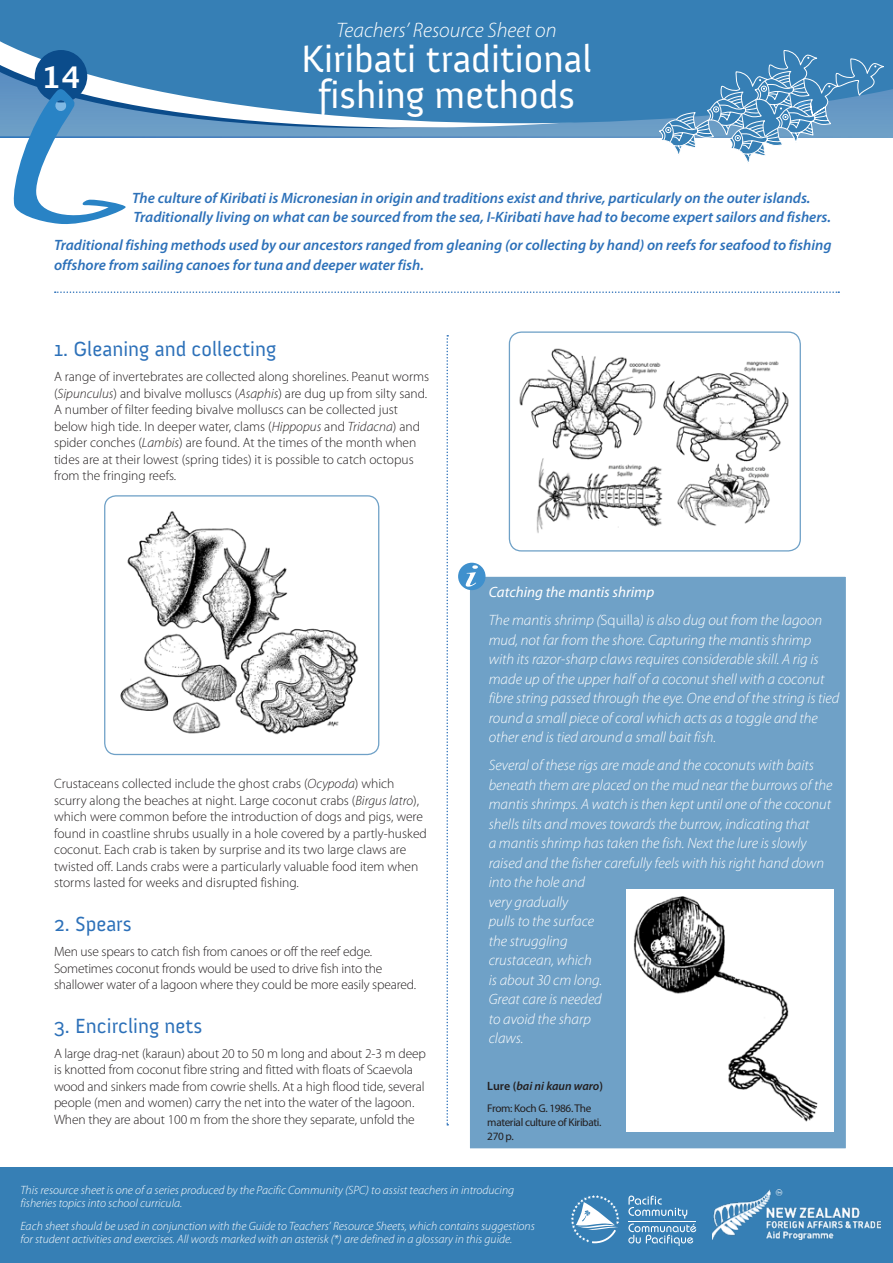
<style>
.page{position:relative;width:893px;height:1263px;background:#fff}
.page>*{position:absolute;margin:0;border:0;box-sizing:border-box;transform-origin:0 0}
.TITLES{font:39px/36px "Anivers";color:#fff;text-align:center}
.t1{font:700 30px "Lucida Grande";color:#fff}
.Heading_1{font:21px "Anivers";color:#2d71b9}
.Intro{font:italic 300 21px "Myriad Pro";color:#fff}
.boxed_text{font:italic 300 15px/19.5px "Myriad Pro";color:#fff}
.intro_bold_blue{font:italic 600 15px/19.5px "Myriad Pro";color:#2d71b9}
.boxed_text-2{font:italic 15px "Myriad Pro";color:#fff}
.body_text{font:300 13.5px/16.5px "Myriad Pro";color:#231f20}
.t2{font:italic 300 12px/13.5px "Myriad Pro";color:#fff}
.captions{font:italic 600 12px "Myriad Pro";color:#231f20}
.captions-2{font:11.25px/14px "Myriad Pro";letter-spacing:-.03em;color:#231f20}
.s1{font-style:italic}
.s2{font-style:normal}
</style>
<div class="page">
<div style="left:0;top:1167px;width:893px;height:96px;background:#367fb5"></div>
<svg style="left:628px;top:1195px;width:68px;height:51px"></svg>
<hr style="left:628px;top:1221px;width:68px;height:1px;background:#fff">
<svg style="left:571px;top:1195px;width:48px;height:48px"></svg>
<img style="left:712px;top:1190px;width:169px;height:50px">
<svg style="left:0;top:123px;width:893px;height:15px;background:#75a3c9"></svg>
<svg style="left:0;top:0;width:893px;height:123px;background:#4185b8"></svg>
<svg style="left:446px;top:335px;width:2px;height:790px"></svg>
<div style="left:35px;top:50px;width:52px;height:53px;background:#0b4c8b;border-radius:50%"></div>
<svg style="left:55px;top:291px;width:784px;height:2px"></svg>
<svg style="left:658px;top:50px;width:226px;height:113px"></svg>
<svg style="left:11px;top:86px;width:115px;height:138px"></svg>
<div style="left:465px;top:572px;width:385px;height:581px;background:#6fa1c7;border:4px solid #fff"></div>
<div style="left:458px;top:563px;width:28px;height:27px;background:#3f90cd;border-radius:50%"></div>
<svg style="left:466px;top:565px;width:12px;height:22px"></svg>
<div style="left:509px;top:331px;width:292px;height:220px;border:1px solid #6fa1c7;border-radius:12px"></div>
<img style="left:519px;top:348px;width:270px;height:185px">
<div style="left:104px;top:495px;width:275px;height:260px;border:1px solid #6fa1c7;border-radius:11px"></div>
<img style="left:120px;top:511px;width:239px;height:224px">
<img style="left:626px;top:890px;width:207px;height:241px">
<p class="t1" style="left:41px;top:53px;width:41px">14</p>
<p class="Intro" style="left:336px;top:17px;width:222px">Teachers’ Resource Sheet on</p>
<p class="TITLES" style="left:301px;top:41px;width:292px">Kiribati traditional fishing methods</p>
<p class="intro_bold_blue" style="left:132px;top:187px;width:700px">The culture of Kiribati is Micronesian in origin and traditions exist and thrive, particularly on the outer islands.<br>Traditionally living on what can be sourced from the sea, I-Kiribati have had to become expert sailors and fishers.</p>
<p class="intro_bold_blue" style="left:54px;top:235px;width:779px">Traditional fishing methods used by our ancestors ranged from gleaning (or collecting by hand) on reefs for seafood to fishing offshore from sailing canoes for tuna and deeper water fish.</p>
<p class="Heading_1" style="left:54px;top:337px;width:224px">1. Gleaning and collecting</p>
<p class="body_text" style="left:54px;top:368px;width:377px">A range of invertebrates are collected along shorelines. Peanut worms (<span class="s1">Sipunculus</span>) and bivalve molluscs (<span class="s1">Asaphis</span>) are dug up from silty sand.<br>A number of filter feeding bivalve molluscs can be collected just below high tide. In deeper water, clams (<span class="s1">Hippopus</span> and <span class="s1">Tridacna</span>) and spider conches (<span class="s1">Lambis</span>) are found. At the times of the month when tides are at their lowest (spring tides) it is possible to catch octopus from the fringing reefs.</p>
<p class="body_text" style="left:54px;top:775px;width:374px">Crustaceans collected include the ghost crabs (<span class="s1">Ocypoda</span>) which scurry along the beaches at night. Large coconut crabs (<span class="s1">Birgus latro</span>), which were common before the introduction of dogs and pigs, were found in coastline shrubs usually in a hole covered by a partly-husked coconut. Each crab is taken by surprise and its two large claws are twisted off. Lands crabs were a particularly valuable food item when storms lasted for weeks and disrupted fishing.</p>
<p class="Heading_1" style="left:54px;top:912px;width:79px">2. Spears</p>
<p class="body_text" style="left:54px;top:943px;width:364px">Men use spears to catch fish from canoes or off the reef edge.<br>Sometimes coconut fronds would be used to drive fish into the shallower water of a lagoon where they could be more easily speared.</p>
<p class="Heading_1" style="left:54px;top:1014px;width:150px">3. Encircling nets</p>
<p class="body_text" style="left:54px;top:1045px;width:373px">A large drag-net (karaun) about 20 to 50 m long and about 2-3 m deep is knotted from coconut fibre string and fitted with floats of Scaevola wood and sinkers made from cowrie shells. At a high flood tide, several people (men and women) carry the net into the water of the lagoon.<br>When they are about 100 m from the shore they separate, unfold the</p>
<p class="boxed_text-2" style="left:489px;top:583px;width:167px">Catching the mantis shrimp</p>
<p class="boxed_text" style="left:489px;top:610px;width:352px">The mantis shrimp (<span class="s2">Squilla</span>) is also dug out from the lagoon mud, not far from the shore. Capturing the mantis shrimp with its razor-sharp claws requires considerable skill. A rig is made up of the upper half of a coconut shell with a coconut fibre string passed through the eye. One end of the string is tied round a small piece of coral which acts as a toggle and the other end is tied around a small bait fish.</p>
<p class="boxed_text" style="left:489px;top:755px;width:345px">Several of these rigs are made and the coconuts with baits beneath them are placed on the mud near the burrows of the mantis shrimps. A watch is then kept until one of the coconut shells tilts and moves towards the burrow, indicating that<br>a mantis shrimp has taken the fish. Next the lure is slowly raised and the fisher carefully feels with his right hand down into the hole and<br>very gradually<br>pulls to the surface<br>the struggling<br>crustacean, which<br>is about 30 cm long.<br>Great care is needed<br>to avoid the sharp<br>claws.</p>
<p class="captions" style="left:487px;top:1078px;width:117px"><span class="s2">Lure (</span>bai ni kaun waro<span class="s2">)</span></p>
<p class="captions-2" style="left:487px;top:1101px;width:116px">From: Koch G. 1986. The material culture of Kiribati.<br>270 p.</p>
<p class="t2" style="left:20px;top:1183px;width:495px">This resource sheet is one of a series produced by the Pacific Community (SPC) to assist teachers in introducing fisheries topics into school curricula.</p>
<p class="t2" style="left:20px;top:1219px;width:516px">Each sheet should be used in conjunction with the Guide to Teachers’ Resource Sheets, which contains suggestions for student activities and exercises. All words marked with an asterisk (*) are defined in a glossary in this guide.</p>
</div>
